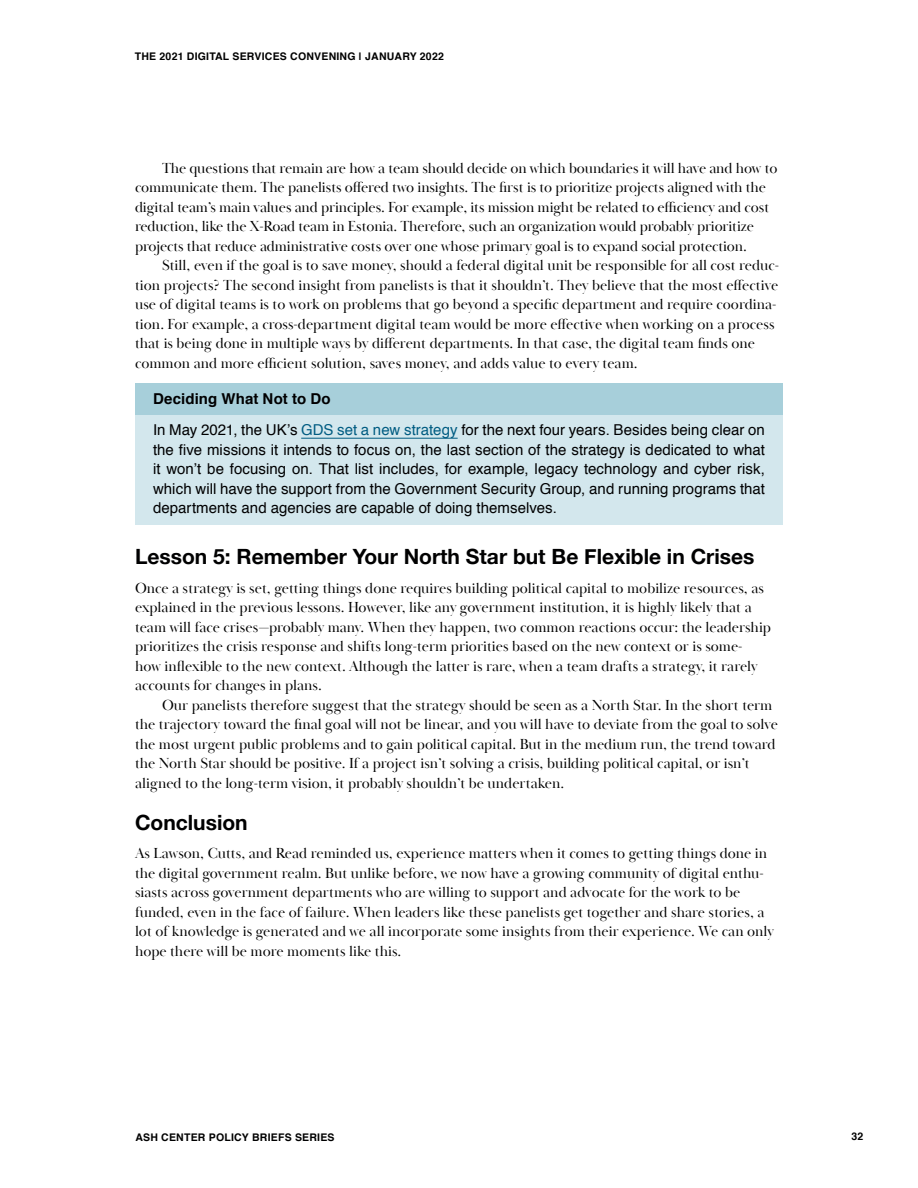
<style>
.page{position:relative;width:918px;height:1188px;background:#fff}
.page>*{position:absolute;margin:0;border:0;box-sizing:border-box;transform-origin:0 0}
.t1{font:700 21px "Helvetica Neue";color:#000001}
.t2{font:15px/19.5px "Baskerville Poster PT";color:#000001}
.t3{font:15px/19.5px "Helvetica";letter-spacing:.005em;color:#000001}
.t4{font:700 10.5px "Helvetica";letter-spacing:.02em;color:#000001}
.s1{font-weight:700}
.s2{color:#005c82}
</style>
<div class="page">
<div style="left:135px;top:383px;width:648px;height:41px;background:#a7cfda"></div>
<div style="left:135px;top:415px;width:648px;height:110px;background:#d3e7ed"></div>
<hr style="left:301px;top:438px;width:157px;height:1px;background:#005c82">
<p class="t4" style="left:135px;top:48px;width:67px">THE 2021 DIGITAL</p>
<p class="t4" style="left:233px;top:48px;width:37px">SERVICES</p>
<p class="t4" style="left:290px;top:48px;width:39px">CONVENING</p>
<p class="t4" style="left:359px;top:48px;width:21px">| JANUARY</p>
<p class="t4" style="left:420px;top:48px;width:25px">2022</p>
<p class="t2" style="left:135px;top:158px;width:644px;text-indent:27px">The questions that remain are how a team should decide on which boundaries it will have and how to communicate them. The panelists offered two insights. The first is to prioritize projects aligned with the digital team’s main values and principles. For example, its mission might be related to efficiency and cost reduction, like the X-Road team in Estonia. Therefore, such an organization would probably prioritize projects that reduce administrative costs over one whose primary goal is to expand social protection.</p>
<p class="t2" style="left:135px;top:256px;width:646px;text-indent:27px">Still, even if the goal is to save money, should a federal digital unit be responsible for all cost reduc&shy;tion projects? The second insight from panelists is that it shouldn’t. They believe that the most effective use of digital teams is to work on problems that go beyond a specific department and require coordina&shy;tion. For example, a cross-department digital team would be more effective when working on a process that is being done in multiple ways by different departments. In that case, the digital team finds one common and more efficient solution, saves money, and adds value to every team.</p>
<p class="t3" style="left:153px;top:383px;width:613px;line-height:31.5px"><span class="s1">DECIDING WHAT NOT TO DO<br></span>In May 2021, the UK’s <span class="s2">GDS set a new strategy</span> for the next four years. Besides being clear on</p>
<p class="t3" style="left:153px;top:440px;width:614px;text-align:justify">the five missions it intends to focus on, the last section of the strategy is dedicated to what it won’t be focusing on. That list includes, for example, legacy technology and cyber risk, which will have the support from the Government Security Group, and running programs that departments and agencies are capable of doing themselves.</p>
<h1 class="t1" style="left:135px;top:540px;width:621px">Lesson 5: Remember Your North Star but Be Flexible in Crises</h1>
<p class="t2" style="left:135px;top:578px;width:638px">Once a strategy is set, getting things done requires building political capital to mobilize resources, as explained in the previous lessons. However, like any government institution, it is highly likely that a team will face crises—probably many. When they happen, two common reactions occur: the leadership prioritizes the crisis response and shifts long-term priorities based on the new context or is some&shy;how inflexible to the new context. Although the latter is rare, when a team drafts a strategy, it rarely accounts for changes in plans.</p>
<p class="t2" style="left:135px;top:695px;width:644px;text-indent:27px">Our panelists therefore suggest that the strategy should be seen as a North Star. In the short term the trajectory toward the final goal will not be linear, and you will have to deviate from the goal to solve the most urgent public problems and to gain political capital. But in the medium run, the trend toward the North Star should be positive. If a project isn’t solving a crisis, building political capital, or isn’t aligned to the long-term vision, it probably shouldn’t be undertaken.</p>
<h1 class="t1" style="left:135px;top:806px;width:114px">Conclusion</h1>
<p class="t2" style="left:135px;top:844px;width:641px">As Lawson, Cutts, and Read reminded us, experience matters when it comes to getting things done in the digital government realm. But unlike before, we now have a growing community of digital enthu&shy;siasts across government departments who are willing to support and advocate for the work to be funded, even in the face of failure. When leaders like these panelists get together and share stories, a lot of knowledge is generated and we all incorporate some insights from their experience. We can only hope there will be more moments like this.</p>
<p class="t4" style="left:135px;top:1128px;width:201px">ASH CENTER POLICY BRIEFS SERIES</p>
<p class="t4" style="left:852px;top:1128px;width:13px">32</p>
</div>
